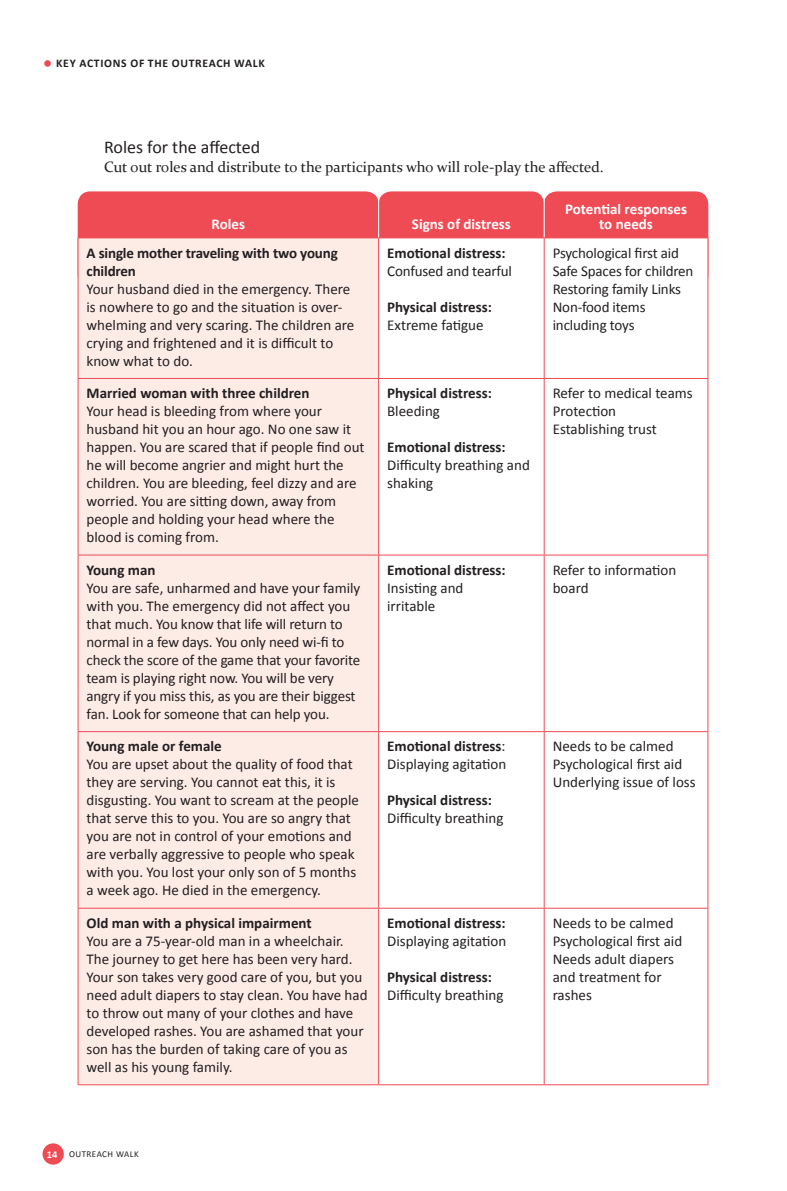
<style>
.page{position:relative;width:787px;height:1191px;background:#fff}
.page>*{position:absolute;margin:0;border:0;box-sizing:border-box;transform-origin:0 0}
.Rubrik_5{font:18px "Calibri";color:#231f20}
.Boksbrød{font:15px/18px "Calibri";color:#231f20}
.Boksbrød-2{font:700 15px "Calibri";color:#231f20}
.t1{font:15px "Constantia";color:#231f20}
.Boksbrød-3{font:700 15px "Calibri";color:#fff}
.t2{font:700 11.7px "Calibri";letter-spacing:.06em;color:#231f20}
.t3{font:9px "Calibri";letter-spacing:.05em;color:#231f20}
.s1{font-weight:400;font-size:21px;color:#ef4b55}
.s2{font-weight:400}
.s3{font-weight:700;font-size:10.5px;color:#fff}
</style>
<div class="page">
<div style="left:43px;top:1143px;width:21px;height:21px;background:#ef4b55;border-radius:50%"></div>
<div style="left:78px;top:191px;width:300px;height:96px;background:#ef4b55;border-radius:13px"></div>
<div style="left:544px;top:191px;width:164px;height:96px;background:#ef4b55;border-radius:13px"></div>
<div style="left:378px;top:191px;width:166px;height:96px;background:#ef4b55;border-radius:13px"></div>
<div style="left:79px;top:238px;width:299px;height:846px;background:#fdebe6"></div>
<svg style="left:379px;top:238px;width:328px;height:846px"></svg>
<hr style="left:544px;top:194px;width:1px;height:43px;background:#fff">
<hr style="left:78px;top:238px;width:1px;height:140px;background:#ef4b55">
<hr style="left:378px;top:238px;width:1px;height:140px;background:#ef4b55">
<hr style="left:544px;top:238px;width:1px;height:140px;background:#ef4b55">
<hr style="left:707px;top:238px;width:1px;height:140px;background:#ef4b55">
<hr style="left:78px;top:379px;width:1px;height:175px;background:#ef4b55">
<hr style="left:78px;top:378px;width:300px;height:1px;background:#ef4b55">
<hr style="left:378px;top:379px;width:1px;height:175px;background:#ef4b55">
<hr style="left:378px;top:378px;width:166px;height:1px;background:#ef4b55">
<hr style="left:544px;top:378px;width:164px;height:1px;background:#ef4b55">
<hr style="left:544px;top:379px;width:1px;height:175px;background:#ef4b55">
<hr style="left:707px;top:379px;width:1px;height:175px;background:#ef4b55">
<hr style="left:78px;top:555px;width:1px;height:176px;background:#ef4b55">
<hr style="left:78px;top:732px;width:1px;height:176px;background:#ef4b55">
<hr style="left:78px;top:908px;width:1px;height:176px;background:#ef4b55">
<hr style="left:78px;top:554px;width:300px;height:1px;background:#ef4b55">
<hr style="left:78px;top:731px;width:300px;height:1px;background:#ef4b55">
<hr style="left:78px;top:908px;width:300px;height:1px;background:#ef4b55">
<hr style="left:78px;top:1084px;width:300px;height:1px;background:#ef4b55">
<hr style="left:378px;top:555px;width:1px;height:176px;background:#ef4b55">
<hr style="left:378px;top:732px;width:1px;height:176px;background:#ef4b55">
<hr style="left:378px;top:908px;width:1px;height:176px;background:#ef4b55">
<hr style="left:378px;top:554px;width:166px;height:1px;background:#ef4b55">
<hr style="left:544px;top:554px;width:164px;height:1px;background:#ef4b55">
<hr style="left:544px;top:555px;width:1px;height:176px;background:#ef4b55">
<hr style="left:707px;top:555px;width:1px;height:176px;background:#ef4b55">
<hr style="left:544px;top:732px;width:1px;height:176px;background:#ef4b55">
<hr style="left:707px;top:732px;width:1px;height:176px;background:#ef4b55">
<hr style="left:544px;top:908px;width:1px;height:176px;background:#ef4b55">
<hr style="left:707px;top:908px;width:1px;height:176px;background:#ef4b55">
<hr style="left:378px;top:731px;width:166px;height:1px;background:#ef4b55">
<hr style="left:544px;top:731px;width:164px;height:1px;background:#ef4b55">
<hr style="left:378px;top:908px;width:166px;height:1px;background:#ef4b55">
<hr style="left:544px;top:908px;width:164px;height:1px;background:#ef4b55">
<hr style="left:378px;top:1084px;width:166px;height:1px;background:#ef4b55">
<hr style="left:544px;top:1084px;width:164px;height:1px;background:#ef4b55">
<hr style="left:378px;top:194px;width:1px;height:43px;background:#fff">
<p class="t2" style="left:43px;top:55px;width:224px"><span class="s1">•</span> KEY ACTIONS OF THE OUTREACH WALK</p>
<p class="Rubrik_5" style="left:104px;top:136px;width:157px">Roles for the affected</p>
<p class="t1" style="left:104px;top:157px;width:501px">Cut out roles and distribute to the participants who will role-play the affected.</p>
<p class="Boksbrød-3" style="left:212px;top:215px;width:35px">Roles</p>
<p class="Boksbrød-3" style="left:412px;top:215px;width:100px">Signs of distress</p>
<p class="Boksbrød-2" style="left:87px;top:243px;width:253px">A single mother traveling with two young</p>
<p class="Boksbrød-2" style="left:87px;top:261px;width:51px">children</p>
<p class="Boksbrød" style="left:87px;top:279px;width:269px">Your husband died in the emergency. There is nowhere to go and the situation is over&shy;whelming and very scaring. The children are crying and frightened and it is difficult to know what to do.</p>
<p class="Boksbrød-2" style="left:87px;top:384px;width:224px">Married woman with three children</p>
<p class="Boksbrød" style="left:87px;top:401px;width:279px">Your head is bleeding from where your husband hit you an hour ago. No one saw it happen. You are scared that if people find out he will become angrier and might hurt the children. You are bleeding, feel dizzy and are worried. You are sitting down, away from people and holding your head where the blood is coming from.</p>
<p class="Boksbrød-2" style="left:87px;top:560px;width:70px">Young man</p>
<p class="Boksbrød" style="left:87px;top:578px;width:275px">You are safe, unharmed and have your family with you. The emergency did not affect you that much. You know that life will return to normal in a few days. You only need wi-fi to check the score of the game that your favorite team is playing right now. You will be very angry if you miss this, as you are their biggest fan. Look for someone that can help you.</p>
<p class="Boksbrød-2" style="left:87px;top:737px;width:137px">Young male or female</p>
<p class="Boksbrød" style="left:87px;top:754px;width:274px">You are upset about the quality of food that they are serving. You cannot eat this, it is disgusting. You want to scream at the people that serve this to you. You are so angry that you are not in control of your emotions and are verbally aggressive to people who speak with you. You lost your only son of 5 months a week ago. He died in the emergency.</p>
<p class="Boksbrød-2" style="left:87px;top:913px;width:227px">Old man with a physical impairment</p>
<p class="Boksbrød" style="left:87px;top:931px;width:282px">You are a 75-year-old man in a wheelchair.<br>The journey to get here has been very hard.<br>Your son takes very good care of you, but you need adult diapers to stay clean. You have had to throw out many of your clothes and have developed rashes. You are ashamed that your son has the burden of taking care of you as well as his young family.</p>
<p class="Boksbrød-2" style="left:387px;top:243px;width:120px">Emotional distress:</p>
<p class="Boksbrød" style="left:387px;top:261px;width:126px">Confused and tearful</p>
<p class="Boksbrød-2" style="left:387px;top:297px;width:106px">Physical distress:</p>
<p class="Boksbrød" style="left:387px;top:315px;width:98px">Extreme fatigue</p>
<p class="Boksbrød-2" style="left:387px;top:384px;width:106px">Physical distress:</p>
<p class="Boksbrød" style="left:387px;top:401px;width:54px">Bleeding</p>
<p class="Boksbrød-2" style="left:387px;top:438px;width:120px">Emotional distress:</p>
<p class="Boksbrød" style="left:387px;top:455px;width:144px">Difficulty breathing and shaking</p>
<p class="Boksbrød-2" style="left:387px;top:560px;width:120px">Emotional distress:</p>
<p class="Boksbrød" style="left:387px;top:578px;width:78px">Insisting and</p>
<p class="Boksbrød" style="left:387px;top:596px;width:50px">irritable</p>
<p class="Boksbrød-2" style="left:387px;top:737px;width:120px">Emotional distress<span class="s2">:</span></p>
<p class="Boksbrød" style="left:387px;top:754px;width:121px">Displaying agitation</p>
<p class="Boksbrød-2" style="left:387px;top:791px;width:106px">Physical distress:</p>
<p class="Boksbrød" style="left:387px;top:808px;width:118px">Difficulty breathing</p>
<p class="Boksbrød-2" style="left:387px;top:913px;width:120px">Emotional distress:</p>
<p class="Boksbrød" style="left:387px;top:931px;width:121px">Displaying agitation</p>
<p class="Boksbrød-2" style="left:387px;top:967px;width:106px">Physical distress:</p>
<p class="Boksbrød" style="left:387px;top:985px;width:118px">Difficulty breathing</p>
<p class="Boksbrød-3" style="left:565px;top:200px;width:123px">Potential responses</p>
<p class="Boksbrød-3" style="left:599px;top:215px;width:55px">to needs</p>
<p class="Boksbrød" style="left:552px;top:243px;width:128px">Psychological first aid</p>
<p class="Boksbrød" style="left:552px;top:261px;width:142px">Safe Spaces for children</p>
<p class="Boksbrød" style="left:552px;top:279px;width:130px">Restoring family Links</p>
<p class="Boksbrød" style="left:552px;top:297px;width:94px">Non-food items</p>
<p class="Boksbrød" style="left:552px;top:315px;width:83px">including toys</p>
<p class="Boksbrød" style="left:552px;top:383px;width:142px">Refer to medical teams<br>Protection</p>
<p class="Boksbrød" style="left:552px;top:419px;width:106px">Establishing trust</p>
<p class="Boksbrød" style="left:552px;top:560px;width:125px">Refer to information board</p>
<p class="Boksbrød" style="left:552px;top:736px;width:122px">Needs to be calmed</p>
<p class="Boksbrød" style="left:552px;top:754px;width:131px">Psychological first aid</p>
<p class="Boksbrød" style="left:552px;top:772px;width:144px">Underlying issue of loss</p>
<p class="Boksbrød" style="left:552px;top:913px;width:122px">Needs to be calmed</p>
<p class="Boksbrød" style="left:552px;top:931px;width:131px">Psychological first aid</p>
<p class="Boksbrød" style="left:552px;top:949px;width:123px">Needs adult diapers and treatment for rashes</p>
<p class="t3" style="left:47px;top:1148px;width:93px"><span class="s3">14</span> OUTREACH WALK</p>
</div>
